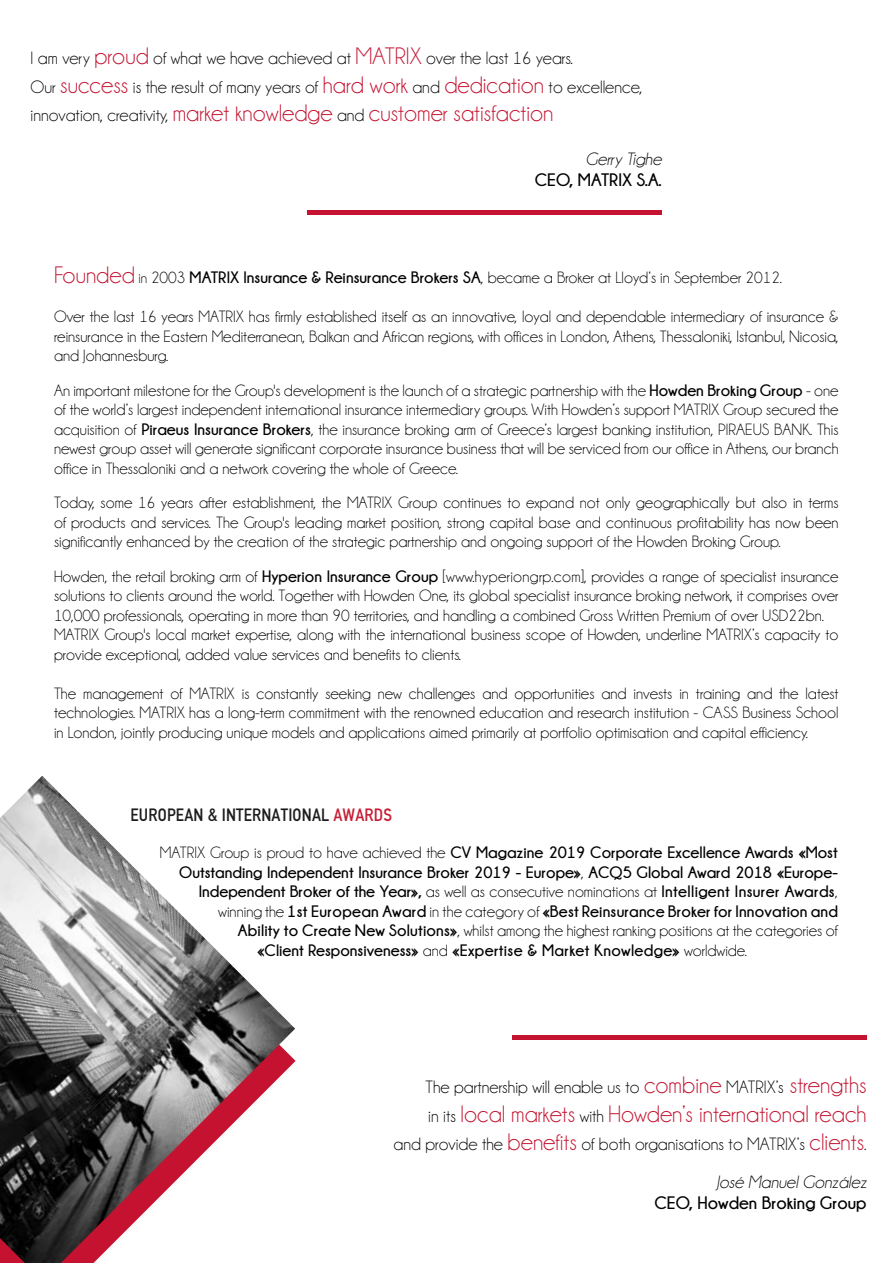
<style>
.page{position:relative;width:893px;height:1263px;background:#fff}
.page>*{position:absolute;margin:0;border:0;box-sizing:border-box;transform-origin:0 0}
.t1{font:24px "Champagne&Limousines";color:#c41230}
.t2{font:18px/28.5px "Champagne&Limousines";color:#000}
.t3{font:700 18px "Champagne&Limousines";color:#000}
.t4{font:500 condensed 18px "PF Din Text";letter-spacing:.01em;color:#1c1c1c}
.t5{font:italic 18px "Champagne&Limousines";color:#000}
.t6{font:16.5px/19.5px "Champagne&Limousines";color:#000}
.t7{font:700 16.5px "Champagne&Limousines";color:#000}
.t8{font:700 16.5px "Champagne&Limousines";letter-spacing:.02em;color:#000}
.s1{font-size:24px;color:#c41230}
.s2{font-size:18px;color:#000}
.s3{font-size:15px}
.s4{font-weight:700}
.s5{color:#c61f34}
.s6{font-weight:400}
.s7{font-style:italic}
</style>
<div class="page">
<img style="left:0;top:776px;width:295px;height:487px">
<hr style="left:307px;top:211px;width:355px;height:4px;background:#c41230">
<hr style="left:512px;top:1035px;width:355px;height:4px;background:#c41230">
<p class="t2" style="left:31px;top:44px;width:613px">I am very <span class="s1">proud</span> of what we have achieved at <span class="s1">MATRIX</span> over the last 16 years.<br>Our <span class="s1">success</span> is the result of many years of <span class="s1">hard work</span> and <span class="s1">dedication</span> to excellence,</p>
<h1 class="t1" style="left:31px;top:101px;width:524px"><span class="s2">innovation, creativity,</span> market knowledge <span class="s2">and</span> customer satisfaction</h1>
<p class="t5" style="left:586px;top:150px;width:78px">Gerry Tighe</p>
<p class="t3" style="left:535px;top:170px;width:128px">CEO, MATRIX S.A.</p>
<p class="t6" style="left:54px;top:268px;width:730px"><span class="s1">Founded</span> <span class="s3">in</span> 2003 <span class="s4">MATRIX Insurance &amp; Reinsurance Brokers SA</span>, became a Broker at Lloyd’s in September 2012.</p>
<p class="t6" style="left:54px;top:307px;width:164px">Over the last 16 years Matrix</p>
<p class="t6" style="left:54px;top:307px;width:786px;text-align:justify;text-indent:195px">has firmly established itself as an innovative, loyal and dependable intermediary of insurance &amp; reinsurance in the Eastern Mediterranean, Balkan and African regions, with offices in London, Athens, Thessaloniki, Istanbul, Nicosia, and Johannesburg.</p>
<p class="t6" style="left:54px;top:381px;width:786px">An important milestone for the Group's development is the launch of a strategic partnership with the <span class="s4">Howden Broking Group</span> - one of the world’s largest independent international insurance intermediary groups. With Howden’s support Matrix</p>
<p class="t6" style="left:54px;top:400px;width:786px;text-align:justify;text-indent:669px">Group secured the acquisition of <span class="s4">Piraeus Insurance Brokers</span>, the insurance broking arm of Greece’s largest banking institution, Pirae us Ban k. This newest group asset will generate significant corporate insurance business that will be serviced from our office in Athens, our branch office in Thessaloniki and a network covering the whole of Greece.</p>
<p class="t6" style="left:54px;top:493px;width:786px;text-align:justify">Today, some 16 years after establishment, the MATRIX Group continues to expand not only geographically but also in terms of products and services. The Group's leading market position, strong capital base and continuous profitability has now been significantly enhanced by the creation of the strategic partnership and ongoing support of the Howden Broking Group.</p>
<p class="t6" style="left:54px;top:567px;width:786px">Howden, the retail broking arm of <span class="s4">Hyperion Insurance Group</span> [www.hyperiongrp.com], provides a range of specialist insurance solutions to clients around the world. Together with Howden One, its global specialist insurance broking network, it comprises over 10,000 professionals, operating in more than 90 territories, and handling a combined Gross Written Premium of over USD22bn.<br>MATRIX Group's local market expertise, along with the international business scope of Howden, underline MATRIX’s capacity to provide exceptional, added value services and benefits to clients.</p>
<p class="t6" style="left:54px;top:684px;width:786px">The management of MATRIX is constantly seeking new challenges and opportunities and invests in training and the latest technologies. Matrix</p>
<p class="t6" style="left:54px;top:703px;width:786px;text-indent:135px">has a long-term commitment with the renowned education and research institution - CASS Business School in London, jointly producing unique models and applications aimed primarily at portfolio optimisation and capital efficiency.</p>
<p class="t4" style="left:131px;top:804px;width:263px">EUROPEAN &amp; INTERNATIONAL <span class="s5">AWARDS</span></p>
<p class="t7" style="left:160px;top:843px;width:679px"><span class="s6">MATRIX Group is proud to have achieved the</span> CV Magazine 2019 Corporate Excellence Awards «Most</p>
<p class="t7" style="left:179px;top:863px;width:660px">Outstanding Independent Insurance Broker 2019 - Europe»<span class="s6">,</span> ACQ5 Global Award 2018 «Europe-</p>
<p class="t7" style="left:199px;top:882px;width:641px">Independent Broker of the Year», <span class="s6">as well as consecutive nominations at</span> Intelligent Insurer Awards<span class="s6">,</span></p>
<p class="t7" style="left:218px;top:902px;width:621px"><span class="s6">winning the</span> 1st European Award <span class="s6">in the category of</span> «Best Reinsurance Broker for Innovation and</p>
<p class="t6" style="left:238px;top:921px;width:602px"><span class="s4">Ability to Create New Solutions»</span>, whilst among the highest ranking positions at the categories of</p>
<p class="t8" style="left:257px;top:941px;width:491px">«Client Responsiveness» <span class="s6">and</span> «Expertise &amp; Market Knowledge» <span class="s6">worldwide.</span></p>
<p class="t2" style="left:425px;top:1073px;width:443px">The partnership will enable us to <span class="s1">combine</span> MATRIX’s <span class="s1">strengths</span></p>
<h1 class="t1" style="left:428px;top:1101px;width:440px"><span class="s2">in its</span> local markets <span class="s2">with</span> Howden’s international reach</h1>
<p class="t2" style="left:394px;top:1126px;width:475px;line-height:37.5px;text-align:right">and provide the <span class="s1">benefits</span> of both organisations to MATRIX’s <span class="s1">clients</span>.<br><span class="s7">José Manuel González</span></p>
<p class="t3" style="left:654px;top:1193px;width:214px">CEO, Ηowden Broking Group</p>
</div>
